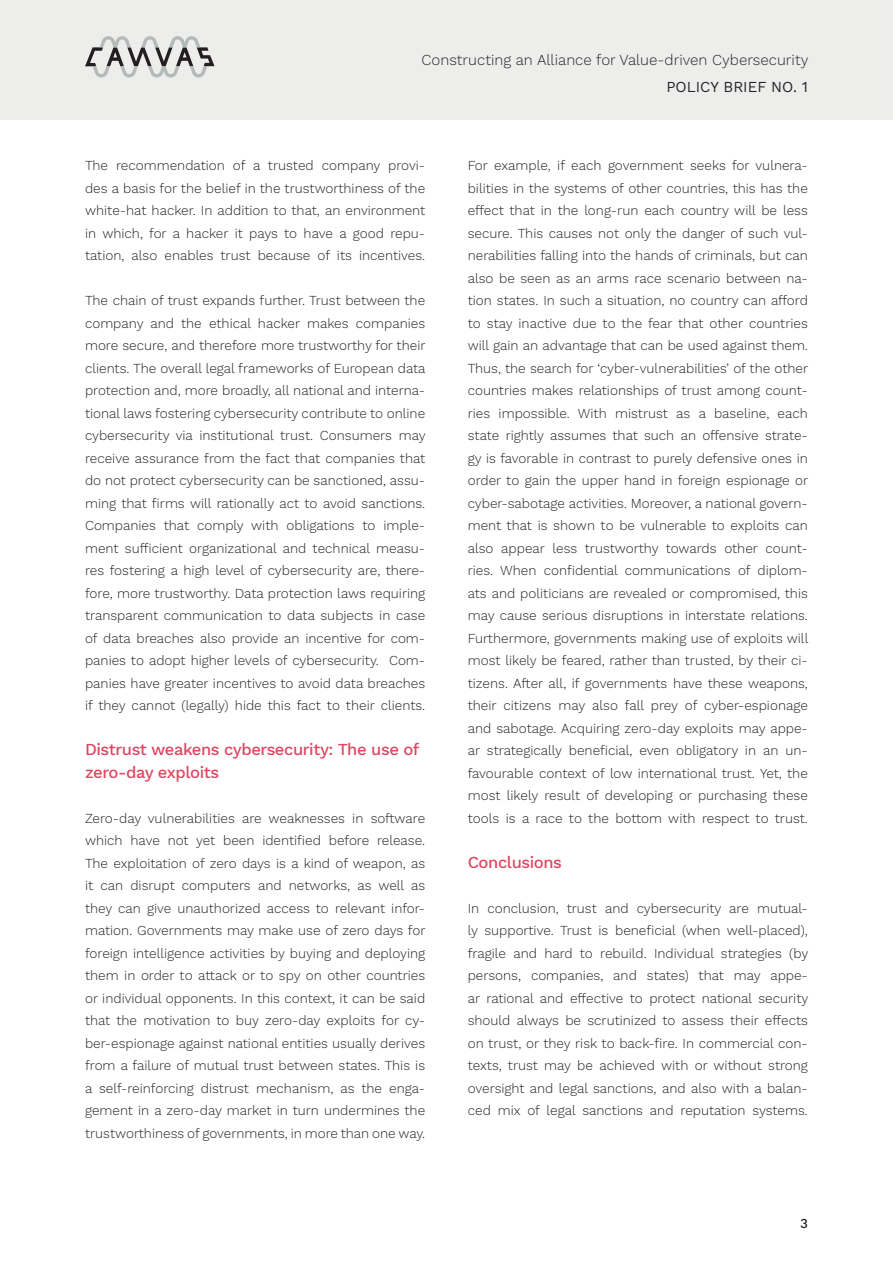
<style>
.page{position:relative;width:893px;height:1263px;background:#fff}
.page>*{position:absolute;margin:0;border:0;box-sizing:border-box;transform-origin:0 0}
.Zwischenüberschrift{font:500 16.5px/22.5px "Work Sans";letter-spacing:-.025em;color:#e04561}
.t1{font:300 15px "Work Sans";color:#212426}
.Dachzeile_linksbündi{font:15px "Work Sans";color:#212426}
.Absatzformat_Blocksa{font:300 13.5px/22.5px "Work Sans";color:#231f20;text-align:justify}
.t2{font:500 13.5px "Work Sans";color:#231f20}
</style>
<div class="page">
<div style="left:0;top:0;width:893px;height:119px;background:#ededeb"></div>
<svg style="left:85px;top:36px;width:130px;height:42px"></svg>
<p class="t1" style="left:422px;top:52px;width:388px">Constructing an Alliance for Value-driven Cybersecurity</p>
<p class="Absatzformat_Blocksa" style="left:85px;top:155px;width:342px">The recommendation of a trusted company provi&shy;des a basis for the belief in the trustworthiness of the white-hat hacker. In addition to that, an environment in which, for a hacker it pays to have a good repu&shy;tation, also enables trust because of its incentives.</p>
<p class="Absatzformat_Blocksa" style="left:85px;top:290px;width:342px">The chain of trust expands further. Trust between the company and the ethical hacker makes companies more secure, and therefore more trustworthy for their clients. The overall legal frameworks of European data protection and, more broadly, all national and interna&shy;tional laws fostering cybersecurity contribute to online cybersecurity via institutional trust. Consumers may receive assurance from the fact that companies that do not protect cybersecurity can be sanctioned, assu&shy;ming that firms will rationally act to avoid sanctions.<br>Companies that comply with obligations to imple&shy;ment sufficient organizational and technical measu&shy;res fostering a high level of cybersecurity are, there&shy;fore, more trustworthy. Data protection laws requiring transparent communication to data subjects in case of data breaches also provide an incentive for com&shy;panies to adopt higher levels of cybersecurity. Com&shy;panies have greater incentives to avoid data breaches if they cannot (legally) hide this fact to their clients.</p>
<p class="Zwischenüberschrift" style="left:85px;top:739px;width:336px">Distrust weakens cybersecurity: The use of zero-day exploits</p>
<p class="Absatzformat_Blocksa" style="left:85px;top:807px;width:342px">Zero-day vulnerabilities are weaknesses in software which have not yet been identified before release.<br>The exploitation of zero days is a kind of weapon, as it can disrupt computers and networks, as well as they can give unauthorized access to relevant infor&shy;mation. Governments may make use of zero days for foreign intelligence activities by buying and deploying them in order to attack or to spy on other countries or individual opponents. In this context, it can be said that the motivation to buy zero-day exploits for cy&shy;ber-espionage against national entities usually derives from a failure of mutual trust between states. This is a self-reinforcing distrust mechanism, as the enga&shy;gement in a zero-day market in turn undermines the trustworthiness of governments, in more than one way.</p>
<p class="Dachzeile_linksbündi" style="left:666px;top:78px;width:143px">POLICY BRIEF NO. 1</p>
<p class="Absatzformat_Blocksa" style="left:468px;top:155px;width:342px">For example, if each government seeks for vulnera&shy;bilities in the systems of other countries, this has the effect that in the long-run each country will be less secure. This causes not only the danger of such vul&shy;nerabilities falling into the hands of criminals, but can also be seen as an arms race scenario between na&shy;tion states. In such a situation, no country can afford to stay inactive due to the fear that other countries will gain an advantage that can be used against them.<br>Thus, the search for ‘cyber-vulnerabilities’ of the other countries makes relationships of trust among count&shy;ries impossible. With mistrust as a baseline, each state rightly assumes that such an offensive strate&shy;gy is favorable in contrast to purely defensive ones in order to gain the upper hand in foreign espionage or cyber-sabotage activities. Moreover, a national govern&shy;ment that is shown to be vulnerable to exploits can also appear less trustworthy towards other count&shy;ries. When confidential communications of diplom&shy;ats and politicians are revealed or compromised, this may cause serious disruptions in interstate relations.<br>Furthermore, governments making use of exploits will most likely be feared, rather than trusted, by their ci&shy;tizens. After all, if governments have these weapons, their citizens may also fall prey of cyber-espionage and sabotage. Acquiring zero-day exploits may appe&shy;ar strategically beneficial, even obligatory in an un&shy;favourable context of low international trust. Yet, the most likely result of developing or purchasing these tools is a race to the bottom with respect to trust.</p>
<p class="Zwischenüberschrift" style="left:468px;top:851px;width:96px">Conclusions</p>
<p class="Absatzformat_Blocksa" style="left:468px;top:897px;width:342px">In conclusion, trust and cybersecurity are mutual&shy;ly supportive. Trust is beneficial (when well-placed), fragile and hard to rebuild. Individual strategies (by persons, companies, and states) that may appe&shy;ar rational and effective to protect national security should always be scrutinized to assess their effects on trust, or they risk to back-fire. In commercial con&shy;texts, trust may be achieved with or without strong oversight and legal sanctions, and also with a balan&shy;ced mix of legal sanctions and reputation systems.</p>
<p class="t2" style="left:800px;top:1215px;width:9px">3</p>
</div>
